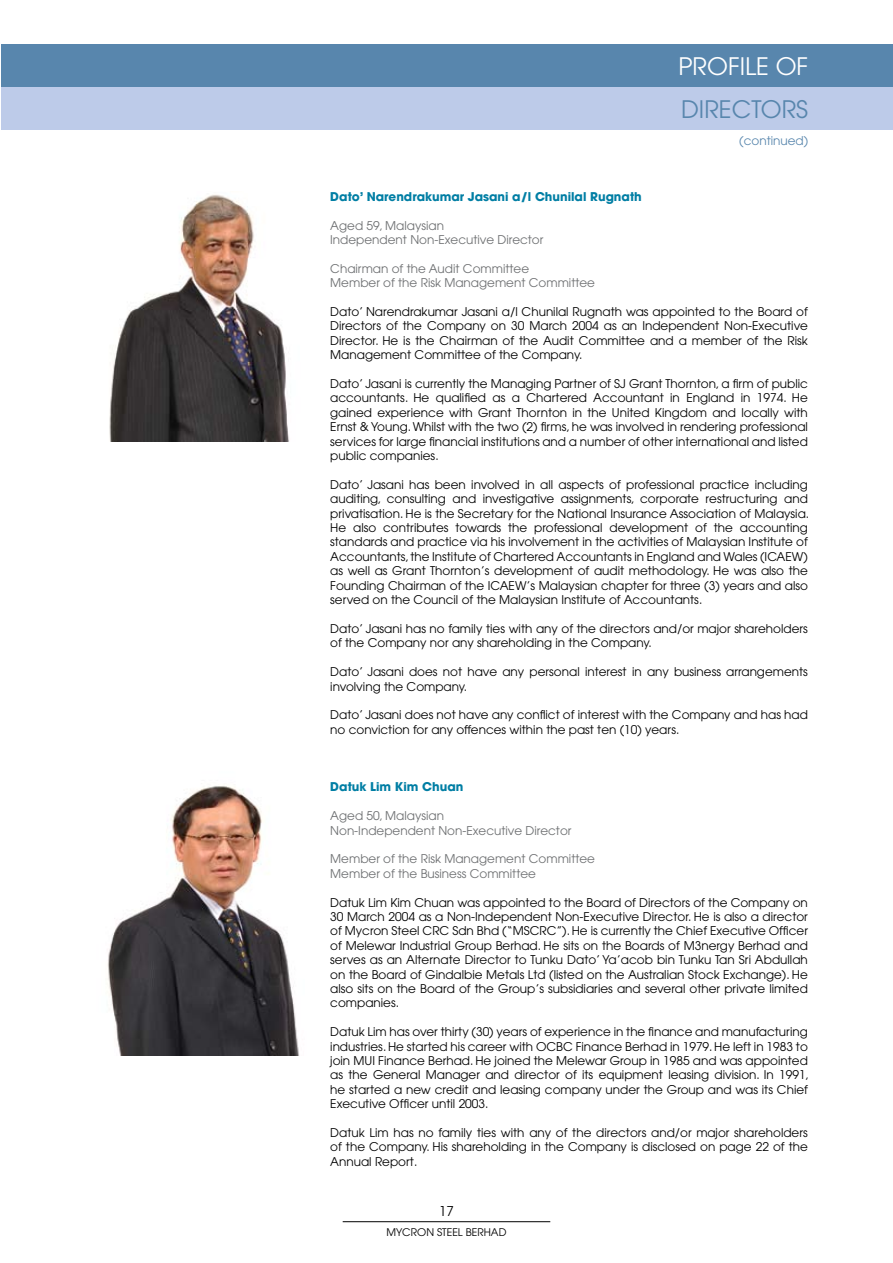
<style>
.page{position:relative;width:893px;height:1263px;background:#fff}
.page>*{position:absolute;margin:0;border:0;box-sizing:border-box;transform-origin:0 0}
.t1{font:24px "Avant Garde";color:#fff}
.t2{font:24px "Avant Garde";color:#5886ad}
.t3{font:13.5px "Avant Garde";color:#000}
.t4{font:12px/14.4px "Avant Garde";color:#000;text-align:justify}
.t5{font:12px/14.4px "Avant Garde";color:#6d6f71}
.t6{font:700 12px "Avant Garde";color:#007ea4}
.t7{font:12px "Avant Garde";color:#5886ad}
.t8{font:10.5px "Avant Garde";color:#000}
</style>
<div class="page">
<div style="left:2px;top:45px;width:891px;height:42px;background:#5886ad"></div>
<div style="left:2px;top:87px;width:891px;height:43px;background:#bdcbe9"></div>
<hr style="left:343px;top:1221px;width:207px;height:1px;background:#000">
<img style="left:107px;top:786px;width:192px;height:269px">
<img style="left:109px;top:194px;width:180px;height:247px">
<h1 class="t1" style="left:678px;top:52px;width:131px">PROFILE OF</h1>
<h1 class="t2" style="left:681px;top:95px;width:129px">DIRECTORS</h1>
<p class="t7" style="left:739px;top:134px;width:70px">(continued)</p>
<p class="t6" style="left:330px;top:189px;width:313px">Dato’ Narendrakumar Jasani a/l Chunilal Rugnath</p>
<p class="t5" style="left:330px;top:218px;width:215px">Aged 59, Malaysian<br>Independent Non-Executive Director</p>
<p class="t5" style="left:330px;top:261px;width:266px">Chairman of the Audit Committee<br>Member of the Risk Management Committee</p>
<p class="t4" style="left:330px;top:304px;width:479px">Dato’ Narendrakumar Jasani a/l Chunilal Rugnath was appointed to the Board of Directors of the Company on 30 March 2004 as an Independent Non-Executive Director. He is the Chairman of the Audit Committee and a member of the Risk Management Committee of the Company.</p>
<p class="t4" style="left:330px;top:376px;width:479px">Dato’ Jasani is currently the Managing Partner of SJ Grant Thornton, a firm of public accountants. He qualified as a Chartered Accountant in England in 1974. He gained experience with Grant Thornton in the United Kingdom and locally with Ernst &amp; Young. Whilst with the two (2) firms, he was involved in rendering professional services for large financial institutions and a number of other international and listed public companies.</p>
<p class="t4" style="left:330px;top:477px;width:480px">Dato’ Jasani has been involved in all aspects of professional practice including auditing, consulting and investigative assignments, corporate restructuring and privatisation. He is the Secretary for the National Insurance Association of Malaysia.<br>He also contributes towards the professional development of the accounting standards and practice via his involvement in the activities of Malaysian Institute of Accountants, the Institute of Chartered Accountants in England and Wales (ICAEW) as well as Grant Thornton’s development of audit methodology. He was also the Founding Chairman of the ICAEW’s Malaysian chapter for three (3) years and also served on the Council of the Malaysian Institute of Accountants.</p>
<p class="t4" style="left:330px;top:621px;width:479px">Dato’ Jasani has no family ties with any of the directors and/or major shareholders of the Company nor any shareholding in the Company.</p>
<p class="t4" style="left:330px;top:664px;width:479px">Dato’ Jasani does not have any personal interest in any business arrangements involving the Company.</p>
<p class="t4" style="left:330px;top:708px;width:479px">Dato’ Jasani does not have any conflict of interest with the Company and has had no conviction for any offences within the past ten (10) years.</p>
<p class="t6" style="left:330px;top:779px;width:135px">Datuk Lim Kim Chuan</p>
<p class="t5" style="left:330px;top:808px;width:243px">Aged 50, Malaysian<br>Non-Independent Non-Executive Director</p>
<p class="t5" style="left:330px;top:852px;width:266px">Member of the Risk Management Committee<br>Member of the Business Committee</p>
<p class="t4" style="left:330px;top:895px;width:479px">Datuk Lim Kim Chuan was appointed to the Board of Directors of the Company on 30 March 2004 as a Non-Independent Non-Executive Director. He is also a director of Mycron Steel CRC Sdn Bhd (“MSCRC”). He is currently the Chief Executive Officer of Melewar Industrial Group Berhad. He sits on the Boards of M3nergy Berhad and serves as an Alternate Director to Tunku Dato’ Ya’acob bin Tunku Tan Sri Abdullah on the Board of Gindalbie Metals Ltd (listed on the Australian Stock Exchange). He also sits on the Board of the Group’s subsidiaries and several other private limited companies.</p>
<p class="t4" style="left:330px;top:1024px;width:480px">Datuk Lim has over thirty (30) years of experience in the finance and manufacturing industries. He started his career with OCBC Finance Berhad in 1979. He left in 1983 to join MUI Finance Berhad. He joined the Melewar Group in 1985 and was appointed as the General Manager and director of its equipment leasing division. In 1991, he started a new credit and leasing company under the Group and was its Chief Executive Officer until 2003.</p>
<p class="t4" style="left:330px;top:1125px;width:479px">Datuk Lim has no family ties with any of the directors and/or major shareholders of the Company. His shareholding in the Company is disclosed on page 22 of the Annual Report.</p>
<p class="t3" style="left:439px;top:1203px;width:16px">17</p>
<p class="t8" style="left:386px;top:1226px;width:122px">MYCRON STEEL BERHAD</p>
</div>
